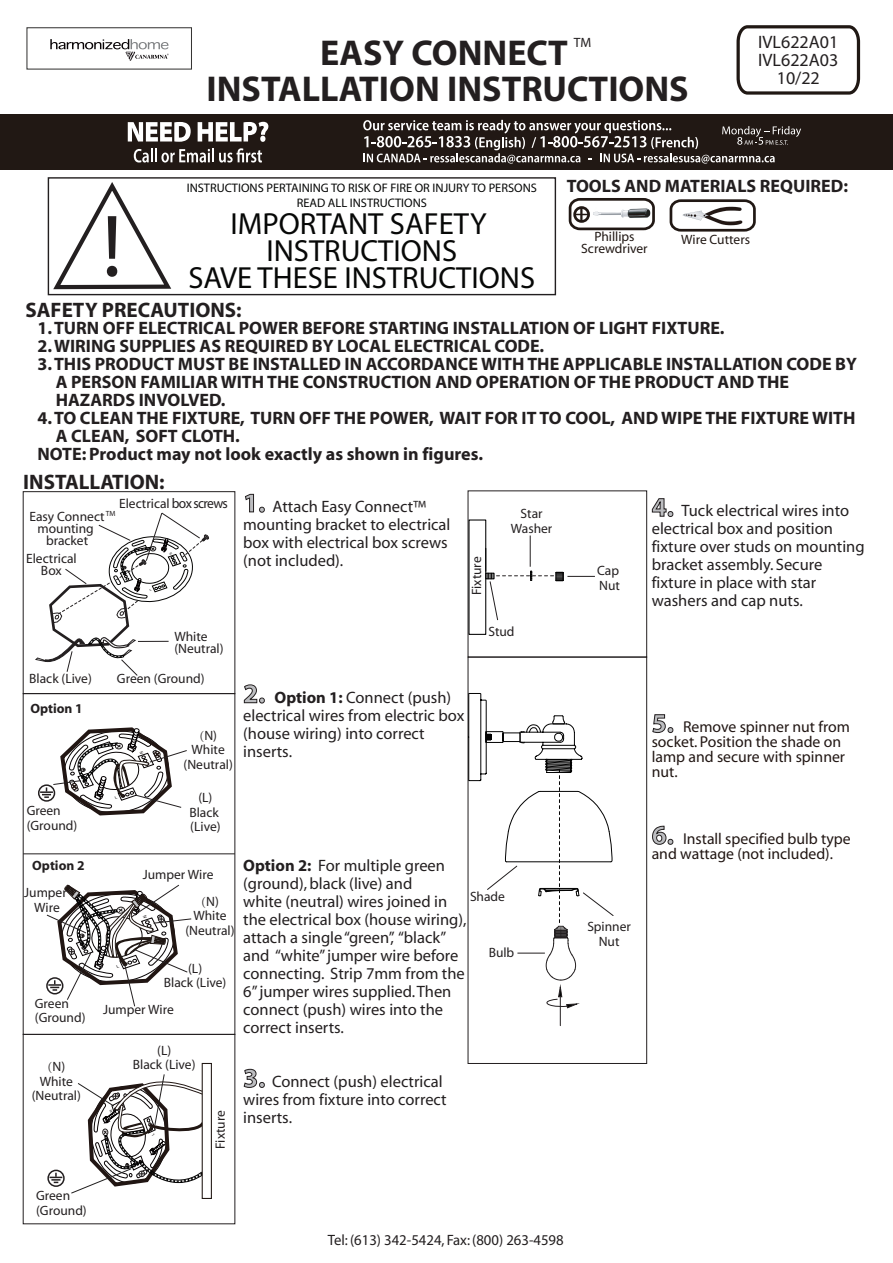
<style>
.page{position:relative;width:893px;height:1263px;background:#fff}
.page>*{position:absolute;margin:0;border:0;box-sizing:border-box;transform-origin:0 0}
.t1{font:88.5px "Myriad";color:#231f20}
.t2{font:700 36px/36px "Myriad";color:#231f20;text-align:center}
.t3{font:30.6px/27px "Myriad";color:#070807;text-align:center}
.t4{font:700 21px "Myriad";color:#231f20}
.t5{font:700 18px/18px "Myriad";color:#231f20}
.t6{font:18px/18px "Myriad";color:#231f20;text-align:center}
.t7{font:16.5px/18px "Myriad";color:#231f20}
.t8{font:15.75px/15px "Myriad";color:#211613}
.t9{font:15px "Myriad";color:#231f20}
.t10{font:13.5px/14.7px "Myriad";color:#231f20;text-align:center}
.t11{font:13.5px/12px "Myriad";color:#211814;text-align:center}
.t12{font:700 13.5px "Myriad";color:#231f20}
.t13{font:12.45px/14.5px "Myriad";color:#070807;text-align:center}
.t14{font:7.5px "Myriad";color:#231f20}
.s1{font-size:14.1px}
.s2{font-weight:700;font-size:27px;color:#bcbdc0}
.s3{font-family:"Adobe Song Std";font-weight:300}
.s4{font-weight:700}
</style>
<div class="page">
<svg style="left:245px;top:494px;width:20px;height:19px"></svg>
<svg style="left:243px;top:684px;width:22px;height:19px"></svg>
<svg style="left:243px;top:1068px;width:22px;height:20px"></svg>
<div style="left:468px;top:657px;width:179px;height:407px;border:1px solid #231f20"></div>
<svg style="left:652px;top:498px;width:21px;height:19px"></svg>
<svg style="left:652px;top:714px;width:21px;height:19px"></svg>
<svg style="left:652px;top:825px;width:21px;height:20px"></svg>
<div style="left:202px;top:1063px;width:10px;height:136px;background:#fff;border:1px solid #211814"></div>
<hr style="left:23px;top:853px;width:212px;height:1px;background:#231f20">
<div style="left:38px;top:784px;width:17px;height:18px;border:2px solid #231f20;border-radius:50%"></div>
<div style="left:47px;top:1169px;width:18px;height:18px;border:2px solid #231f20;border-radius:50%"></div>
<svg style="left:50px;top:1173px;width:12px;height:10px"></svg>
<hr style="left:530px;top:535px;width:1px;height:32px;background:#231f20">
<svg style="left:53px;top:182px;width:119px;height:108px"></svg>
<div style="left:48px;top:177px;width:508px;height:118px;border:1px solid #231f20"></div>
<svg style="left:568px;top:198px;width:87px;height:33px"></svg>
<svg style="left:669px;top:199px;width:87px;height:33px"></svg>
<div style="left:0;top:114px;width:893px;height:55px;background:#211814"></div>
<svg style="left:128px;top:122px;width:63px;height:20px"></svg>
<svg style="left:198px;top:122px;width:70px;height:20px"></svg>
<svg style="left:134px;top:148px;width:128px;height:15px"></svg>
<svg style="left:363px;top:120px;width:438px;height:44px"></svg>
<svg style="left:736px;top:25px;width:125px;height:70px"></svg>
<div style="left:26px;top:27px;width:166px;height:43px;background:#fff;border:1px solid #363534"></div>
<svg style="left:50px;top:39px;width:119px;height:22px"></svg>
<svg style="left:485px;top:548px;width:110px;height:73px"></svg>
<svg style="left:468px;top:693px;width:146px;height:333px"></svg>
<svg style="left:71px;top:1064px;width:136px;height:132px"></svg>
<svg style="left:46px;top:884px;width:146px;height:123px"></svg>
<svg style="left:35px;top:512px;width:174px;height:164px"></svg>
<svg style="left:40px;top:727px;width:147px;height:89px"></svg>
<h1 class="t1" style="left:102px;top:202px;width:22px">!</h1>
<p class="t10" style="left:574px;top:35px;width:19px">TM</p>
<h2 class="t2" style="left:206px;top:36px;width:484px">EASY CONNECT<br>INSTALLATION INSTRUCTIONS</h2>
<p class="t6" style="left:758px;top:34px;width:82px">IVL622A01<br>IVL622A03<br>10/22</p>
<p class="t13" style="left:187px;top:181px;width:352px">INSTRUCTIONS PERTAINING TO RISK OF FIRE OR INJURY TO PERSONS<br>READ ALL INSTRUCTIONS</p>
<h3 class="t3" style="left:188px;top:211px;width:348px">IMPORTANT SAFETY<br>INSTRUCTIONS<br>SAVE THESE INSTRUCTIONS</h3>
<p class="t5" style="left:567px;top:177px;width:283px">TOOLS AND MATERIALS REQUIRED:</p>
<p class="t11" style="left:581px;top:231px;width:68px">Phillips<br>Screwdriver</p>
<p class="t11" style="left:681px;top:234px;width:71px">Wire Cutters</p>
<p class="t4" style="left:26px;top:299px;width:218px">SAFETY PRECAUTIONS:</p>
<p class="t5" style="left:38px;top:319px;width:688px">1. TURN OFF ELECTRICAL POWER BEFORE STARTING INSTALLATION OF LIGHT FIXTURE.</p>
<p class="t5" style="left:38px;top:337px;width:508px">2. WIRING SUPPLIES AS REQUIRED BY LOCAL ELECTRICAL CODE.</p>
<p class="t5" style="left:56px;top:355px;width:803px;text-indent:-18px">3. THIS PRODUCT MUST BE INSTALLED IN ACCORDANCE WITH THE APPLICABLE INSTALLATION CODE BY<br>A PERSON FAMILIAR WITH THE CONSTRUCTION AND OPERATION OF THE PRODUCT AND THE<br>HAZARDS INVOLVED.</p>
<p class="t5" style="left:38px;top:409px;width:819px">4. TO CLEAN THE FIXTURE, TURN OFF THE POWER, WAIT FOR IT TO COOL, AND WIPE THE FIXTURE WITH</p>
<p class="t5" style="left:56px;top:427px;width:186px">A CLEAN, SOFT CLOTH.</p>
<p class="t5" style="left:38px;top:445px;width:447px">NOTE: Product may not look exactly as shown in figures.</p>
<p class="t4" style="left:23px;top:471px;width:143px">INSTALLATION:</p>
<p class="t10" style="left:119px;top:497px;width:110px">Electrical <span class="s1">box screws</span></p>
<p class="t10" style="left:30px;top:511px;width:77px;line-height:12px">Easy Connect mounting bracket</p>
<p class="t14" style="left:106px;top:510px;width:11px">TM</p>
<p class="t10" style="left:26px;top:553px;width:52px;line-height:12px">Electrical<br>Box</p>
<p class="t7" style="left:243px;top:498px;width:209px"><span class="s2">1.</span> Attach Easy Connect™ mounting bracket to electrical box with electrical box screws (not included).</p>
<p class="t10" style="left:470px;top:595px;width:40px;rotate:-90deg">Fixture</p>
<p class="t10" style="left:511px;top:507px;width:43px">Star<br>Washer</p>
<p class="t10" style="left:29px;top:672px;width:64px">Black (Live)</p>
<p class="t12" style="left:30px;top:701px;width:54px">Option 1</p>
<p class="t10" style="left:27px;top:804px;width:52px;text-align:left">Green (Ground)</p>
<p class="t12" style="left:32px;top:859px;width:54px">Option 2</p>
<p class="t10" style="left:24px;top:886px;width:44px">Jumper<br>Wire</p>
<p class="t10" style="left:35px;top:996px;width:52px;text-align:left">Green (Ground)</p>
<p class="t10" style="left:32px;top:1060px;width:51px"><span class="s3">(</span>N)<br>White (Neutral)</p>
<p class="t10" style="left:174px;top:631px;width:51px;line-height:12px;text-align:left">White (Neutral)</p>
<p class="t10" style="left:117px;top:672px;width:89px">Green (Ground)</p>
<p class="t10" style="left:184px;top:728px;width:51px"><span class="s3">(</span>N)<br>White (Neutral)</p>
<p class="t10" style="left:189px;top:791px;width:33px">(L)<br>Black (Live)</p>
<p class="t7" style="left:243px;top:689px;width:223px"><span class="s2">2.</span> <span class="s4">Option 1:</span> Connect (push) electrical wires from electric box (house wiring) into correct inserts.</p>
<p class="t10" style="left:488px;top:625px;width:28px">Stud</p>
<p class="t10" style="left:143px;top:868px;width:72px">Jumper Wire</p>
<p class="t10" style="left:185px;top:894px;width:51px"><span class="s3">(</span>N)<br>White (Neutral)</p>
<p class="t10" style="left:164px;top:962px;width:64px;line-height:13.5px">(L)<br>Black (Live)</p>
<p class="t10" style="left:103px;top:1003px;width:72px">Jumper Wire</p>
<p class="t10" style="left:133px;top:1043px;width:64px">(L)<br>Black (Live)</p>
<p class="t10" style="left:214px;top:1149px;width:41px;rotate:-90deg">Fixture</p>
<p class="t7" style="left:243px;top:857px;width:225px"><span class="s4">Option 2:</span> For multiple green (ground), black (live) and<br>white (neutral) wires joined in the electrical box (house wiring), attach a single “green”, “black” and “white” jumper wire before connecting. Strip 7mm from the<br>6” jumper wires supplied. Then connect (push) wires into the correct inserts.</p>
<p class="t7" style="left:243px;top:1073px;width:205px"><span class="s2">3.</span> Connect (push) electrical wires from fixture into correct inserts.</p>
<p class="t10" style="left:470px;top:889px;width:36px">Shade</p>
<p class="t10" style="left:489px;top:946px;width:27px">Bulb</p>
<p class="t10" style="left:36px;top:1189px;width:52px;text-align:left">Green (Ground)</p>
<p class="t9" style="left:328px;top:1232px;width:237px">Tel: (613) 342-5424, Fax: (800) 263-4598</p>
<p class="t10" style="left:597px;top:564px;width:24px;text-align:left">Cap<br>Nut</p>
<p class="t7" style="left:652px;top:502px;width:214px"><span class="s2">4.</span> Tuck electrical wires into electrical box and position fixture over studs on mounting bracket assembly. Secure fixture in place with star washers and cap nuts.</p>
<p class="t8" style="left:652px;top:720px;width:200px"><span class="s2">5.</span> Remove spinner nut from socket. Position the shade on lamp and secure with spinner nut.</p>
<p class="t8" style="left:652px;top:832px;width:201px"><span class="s2">6.</span> Install specified bulb type and wattage (not included).</p>
<p class="t10" style="left:587px;top:920px;width:45px">Spinner<br>Nut</p>
</div>
